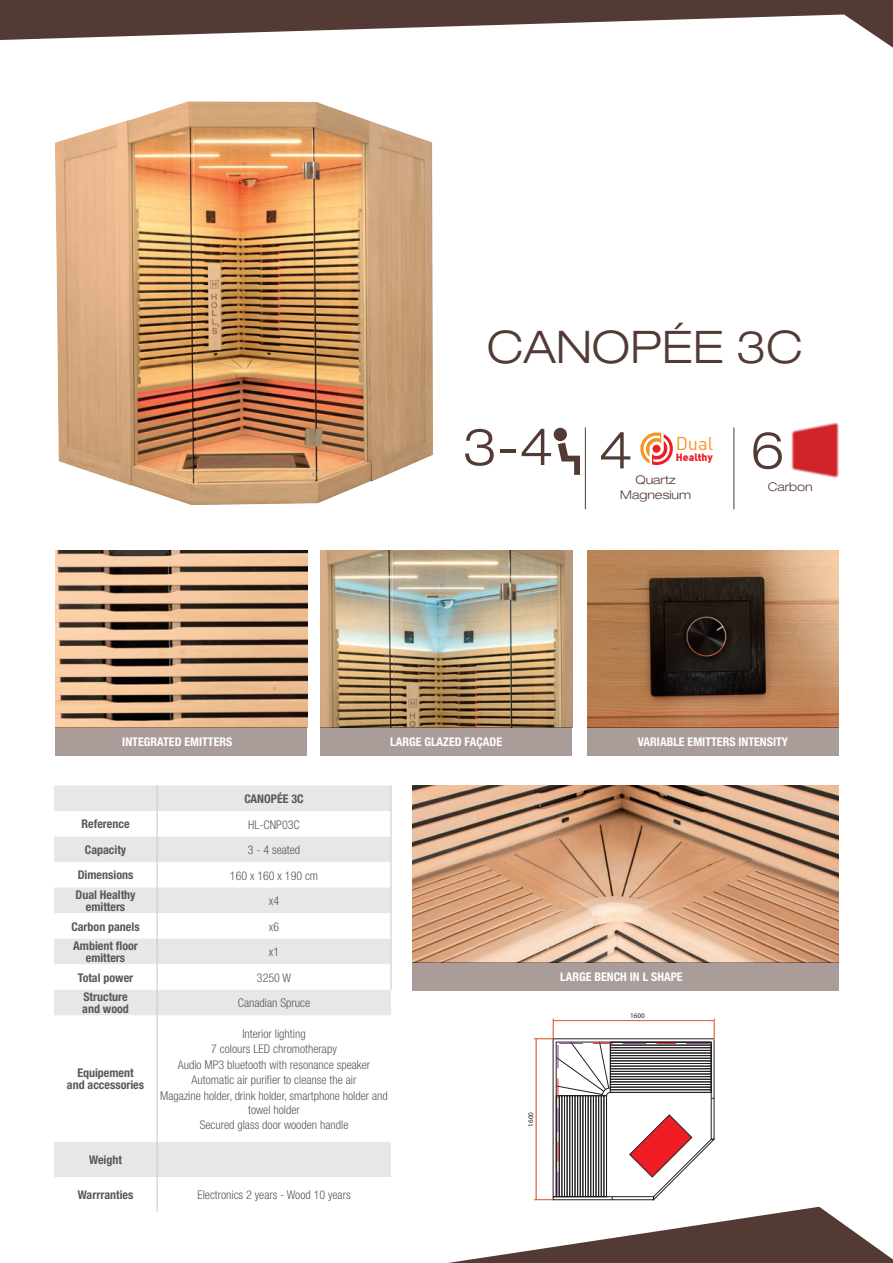
<style>
.page{position:relative;width:893px;height:1263px;background:#fff}
.page>*{position:absolute;margin:0;border:0;box-sizing:border-box;transform-origin:0 0}
.t1{font:300 expanded 51.15px "Helvetica Neue";color:#533a34}
.t2{font:300 expanded 45px "Helvetica Neue";color:#533a34}
.t3{font:18.15px "DIN Alternate";color:#f7931d}
.t4{font:300 condensed 12px/15.6px "Helvetica Neue";color:#57585a;text-align:center}
.t5{font:700 condensed 12px/12px "Helvetica Neue";color:#57585a;text-align:center}
.t6{font:700 condensed 12px "Helvetica Neue";color:#fff}
.t7{font:300 expanded 12px/14.4px "Helvetica Neue";color:#533a34;text-align:center}
.t8{font:900 10.35px "DIN";color:#ee1d23}
.t9{font:7.05px "Myriad Pro";color:#231f20}
</style>
<div class="page">
<img style="left:55px;top:101px;width:378px;height:404px">
<img style="left:55px;top:550px;width:252px;height:177px">
<img style="left:320px;top:550px;width:252px;height:177px">
<img style="left:587px;top:550px;width:252px;height:177px">
<img style="left:412px;top:785px;width:427px;height:177px">
<div style="left:55px;top:727px;width:252px;height:28px;background:#a99c99"></div>
<div style="left:321px;top:727px;width:251px;height:28px;background:#a99c99"></div>
<div style="left:587px;top:727px;width:252px;height:28px;background:#a99c99"></div>
<div style="left:412px;top:962px;width:427px;height:29px;background:#a99c99"></div>
<svg style="left:54px;top:785px;width:337px;height:392px"></svg>
<svg style="left:391px;top:785px;width:1px;height:205px"></svg>
<svg style="left:157px;top:785px;width:1px;height:230px"></svg>
<hr style="left:157px;top:1015px;width:1px;height:127px;background:#c7c8ca">
<hr style="left:157px;top:1142px;width:1px;height:35px;background:#c7c8ca">
<hr style="left:157px;top:1177px;width:1px;height:35px;background:#c7c8ca">
<div style="left:554px;top:428px;width:13px;height:13px;background:#533a34;border-radius:50%"></div>
<svg style="left:558px;top:443px;width:22px;height:32px"></svg>
<svg style="left:640px;top:432px;width:33px;height:33px"></svg>
<svg style="left:791px;top:422px;width:48px;height:56px"></svg>
<svg style="left:795px;top:425px;width:41px;height:50px;background:#d5383e"></svg>
<hr style="left:585px;top:428px;width:1px;height:81px;background:#533a34">
<hr style="left:733px;top:428px;width:1px;height:81px;background:#533a34">
<svg style="left:534px;top:1019px;width:181px;height:181px"></svg>
<svg style="left:448px;top:1207px;width:445px;height:56px"></svg>
<svg style="left:0;top:0;width:893px;height:48px;fill:#533a34"></svg>
<h2 class="t2" style="left:487px;top:320px;width:317px">CANOPÉE 3C</h2>
<h1 class="t1" style="left:463px;top:416px;width:172px">3-4 4</h1>
<h1 class="t1" style="left:750px;top:420px;width:36px">6</h1>
<h3 class="t3" style="left:676px;top:432px;width:39px">Dual</h3>
<p class="t8" style="left:676px;top:450px;width:39px">Healthy</p>
<p class="t7" style="left:620px;top:473px;width:72px">Quartz<br>Magnesium</p>
<p class="t7" style="left:768px;top:479px;width:47px">Carbon</p>
<p class="t6" style="left:122px;top:734px;width:112px">INTEGRATED EMITTERS</p>
<p class="t6" style="left:390px;top:734px;width:113px">LARGE GLAZED FAÇADE</p>
<p class="t6" style="left:638px;top:734px;width:152px">VARIABLE EMITTERS INTENSITY</p>
<p class="t5" style="left:244px;top:792px;width:61px">CANOPÉE 3C</p>
<p class="t5" style="left:82px;top:818px;width:49px">Reference</p>
<p class="t4" style="left:248px;top:816px;width:53px">HL-CNP03C</p>
<p class="t5" style="left:85px;top:843px;width:43px">Capacity</p>
<p class="t4" style="left:248px;top:842px;width:54px">3 - 4 seated</p>
<p class="t5" style="left:78px;top:869px;width:57px">Dimensions</p>
<p class="t4" style="left:230px;top:867px;width:90px">160 x 160 x 190 cm</p>
<p class="t5" style="left:75px;top:888px;width:62px">Dual Healthy emitters</p>
<p class="t4" style="left:269px;top:893px;width:12px">x4</p>
<p class="t5" style="left:71px;top:920px;width:70px">Carbon panels</p>
<p class="t4" style="left:269px;top:918px;width:12px">x6</p>
<p class="t5" style="left:73px;top:940px;width:66px">Ambient floor emitters</p>
<p class="t4" style="left:269px;top:944px;width:12px">x1</p>
<p class="t5" style="left:78px;top:971px;width:57px">Total power</p>
<p class="t4" style="left:257px;top:969px;width:36px">3250 W</p>
<p class="t5" style="left:82px;top:991px;width:48px;text-align:left">Structure and wood</p>
<p class="t4" style="left:238px;top:995px;width:74px">Canadian Spruce</p>
<p class="t5" style="left:67px;top:1067px;width:79px">Equipement<br>and accessories</p>
<p class="t4" style="left:160px;top:1025px;width:229px">Interior lighting<br>7 colours LED chromotherapy<br>Audio MP3 bluetooth with resonance speaker Automatic air purifier to cleanse the air<br>Magazine holder, drink holder, smartphone holder and</p>
<p class="t4" style="left:200px;top:1101px;width:150px">towel holder<br>Secured glass door wooden handle</p>
<p class="t5" style="left:89px;top:1154px;width:34px">Weight</p>
<p class="t5" style="left:78px;top:1189px;width:57px">Warrranties</p>
<p class="t4" style="left:197px;top:1187px;width:155px">Electronics 2 years - Wood 10 years</p>
<p class="t6" style="left:560px;top:970px;width:124px">LARGE BENCH IN L SHAPE</p>
<p class="t9" style="left:630px;top:1011px;width:16px">1600</p>
<p class="t9" style="left:526px;top:1126px;width:16px;rotate:-90deg">1600</p>
</div>
